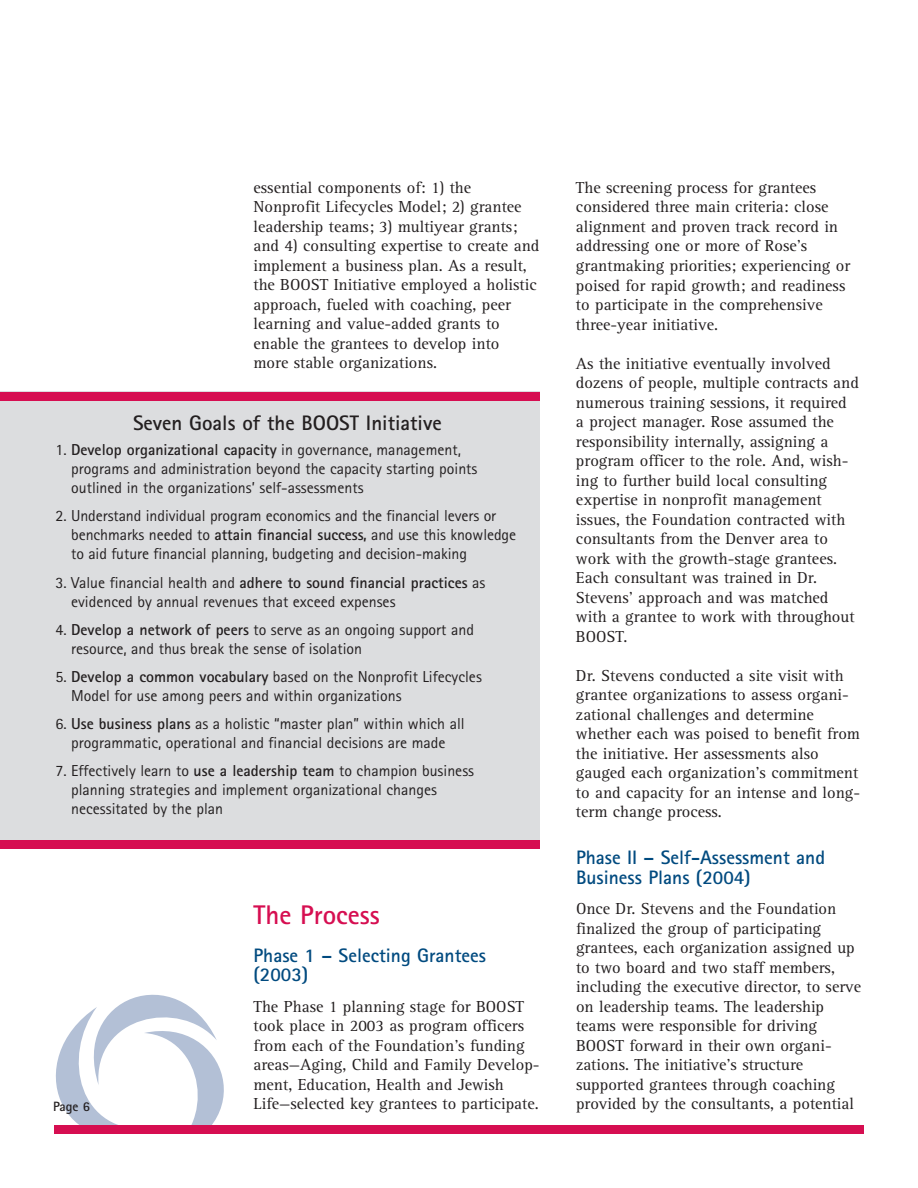
<style>
.page{position:relative;width:918px;height:1188px;background:#fff}
.page>*{position:absolute;margin:0;border:0;box-sizing:border-box;transform-origin:0 0}
.t1{font:700 27px "Rotis Rose Sans";color:#d60e51}
.t2{font:700 21px "Rotis Rose Sans";color:#231f20}
.t3{font:700 19.5px/19.5px "Rotis Rose Sans";color:#004a7f}
.t4{font:16.5px/19.5px "Rotis Rose Serif";color:#231f20}
.t5{font:15.9px/19px "Rotis Rose Sans";color:#231f20}
.t6{font:700 13.5px "Rotis Rose Sans";color:#231f20}
.s1{font-weight:700}
</style>
<div class="page">
<svg style="left:55px;top:994px;width:169px;height:131px"></svg>
<div style="left:54px;top:1125px;width:810px;height:9px;background:#d60e51"></div>
<div style="left:0;top:392px;width:540px;height:457px;background:#dcdddf"></div>
<div style="left:0;top:392px;width:540px;height:9px;background:#d60e51"></div>
<div style="left:0;top:840px;width:540px;height:9px;background:#d60e51"></div>
<p class="t4" style="left:254px;top:179px;width:287px">essential components of: 1) the Nonprofit Lifecycles Model; 2) grantee leadership teams; 3) multiyear grants; and 4) consulting expertise to create and implement a business plan. As a result, the BOOST Initiative employed a holistic approach, fueled with coaching, peer learning and value-added grants to enable the grantees to develop into<br>more stable organizations.</p>
<p class="t4" style="left:576px;top:179px;width:276px">The screening process for grantees considered three main criteria: close alignment and proven track record in addressing one or more of Rose’s grantmaking priorities; experiencing or poised for rapid growth; and readiness to participate in the comprehensive three-year initiative.</p>
<p class="t4" style="left:576px;top:355px;width:284px">As the initiative eventually involved dozens of people, multiple contracts and numerous training sessions, it required<br>a project manager. Rose assumed the responsibility internally, assigning a program officer to the role. And, wish&shy;ing to further build local consulting expertise in nonprofit management issues, the Foundation contracted with consultants from the Denver area to work with the growth-stage grantees.<br>Each consultant was trained in Dr.<br>Stevens’ approach and was matched with a grantee to work with throughout BOOST.</p>
<p class="t4" style="left:576px;top:667px;width:286px">Dr. Stevens conducted a site visit with grantee organizations to assess organi&shy;zational challenges and determine whether each was poised to benefit from the initiative. Her assessments also gauged each organization’s commitment to and capacity for an intense and long&shy;term change process.</p>
<p class="t3" style="left:576px;top:850px;width:251px">Phase II – Self-Assessment and<br>Business Plans (2004)</p>
<p class="t4" style="left:576px;top:901px;width:287px">Once Dr. Stevens and the Foundation finalized the group of participating grantees, each organization assigned up to two board and two staff members, including the executive director, to serve on leadership teams. The leadership teams were responsible for driving BOOST forward in their own organi&shy;zations. The initiative’s structure supported grantees through coaching</p>
<p class="t2" style="left:133px;top:416px;width:310px">Seven Goals of the BOOST Initiative</p>
<p class="t5" style="left:71px;top:442px;width:408px;text-indent:-16px">1. <span class="s1">Develop organizational capacity</span> in governance, management, programs and administration beyond the capacity starting points outlined in the organizations’ self-assessments</p>
<p class="t5" style="left:71px;top:508px;width:447px;text-indent:-16px">2. Understand individual program economics and the financial levers or benchmarks needed to <span class="s1">attain financial success,</span> and use this knowledge to aid future financial planning, budgeting and decision-making</p>
<p class="t5" style="left:71px;top:574px;width:416px;text-indent:-16px">3. Value financial health and <span class="s1">adhere to sound financial practices</span> as evidenced by annual revenues that exceed expenses</p>
<p class="t5" style="left:71px;top:621px;width:404px;text-indent:-16px">4. <span class="s1">Develop a network of peers</span> to serve as an ongoing support and resource, and thus break the sense of isolation</p>
<p class="t5" style="left:71px;top:668px;width:412px;text-indent:-16px">5. <span class="s1">Develop a common vocabulary</span> based on the Nonprofit Lifecycles<br>Model for use among peers and within organizations</p>
<p class="t5" style="left:56px;top:716px;width:411px;text-align:center">6. <span class="s1">Use business plans</span> as a holistic “master plan” within which all programmatic, operational and financial decisions are made</p>
<p class="t5" style="left:71px;top:763px;width:404px;text-indent:-16px">7. Effectively learn to <span class="s1">use a leadership team</span> to champion business planning strategies and implement organizational changes necessitated by the plan</p>
<h1 class="t1" style="left:254px;top:906px;width:128px">The Process</h1>
<p class="t3" style="left:254px;top:947px;width:234px">Phase 1 – Selecting Grantees (2003)</p>
<p class="t4" style="left:254px;top:998px;width:288px">The Phase 1 planning stage for BOOST took place in 2003 as program officers from each of the Foundation’s funding areas—Aging, Child and Family Develop&shy;ment, Education, Health and Jewish Life—selected key grantees to participate.</p>
<p class="t6" style="left:53px;top:1101px;width:38px">Page 6</p>
<p class="t4" style="left:576px;top:1096px;width:280px">provided by the consultants, a potential</p>
</div>
